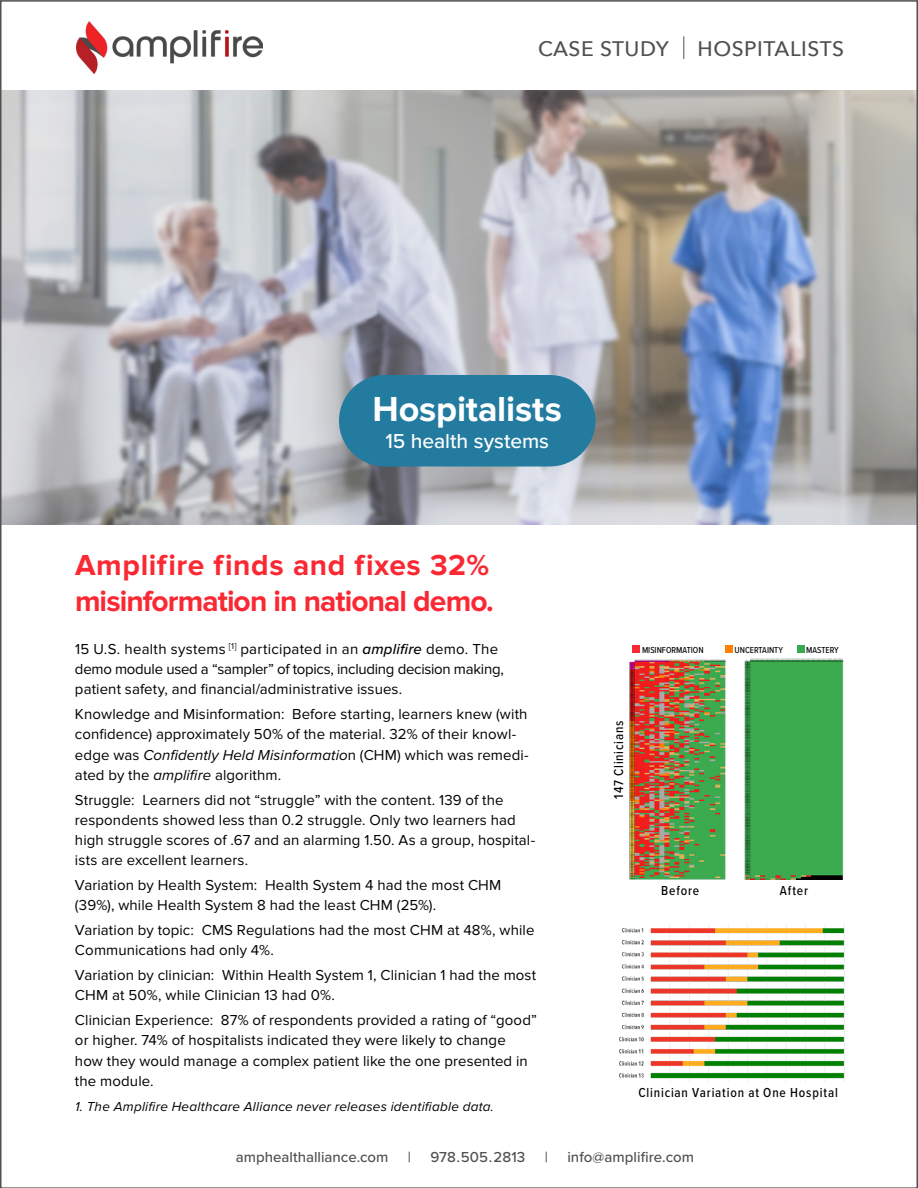
<style>
.page{position:relative;width:918px;height:1188px;background:#fff}
.page>*{position:absolute;margin:0;border:0;box-sizing:border-box;transform-origin:0 0}
.t1{font:700 36px "Proxima Nova";letter-spacing:-.005em;color:#fff}
.t2{font:700 30px/36px "Proxima Nova";letter-spacing:-.03em;color:#fa2832}
.t3{font:500 21px "Avenir Next";letter-spacing:.025em;color:#505050}
.t4{font:500 21px "Proxima Nova";color:#fff}
.t5{font:15px/20.2px "Proxima Nova";letter-spacing:.005em;color:#000}
.t6{font:500 15px "Proxima Nova";color:#505050}
.t7{font:italic 13.5px "Proxima Nova";letter-spacing:.015em;color:#000}
.t8{font:500 13.5px "Proxima Nova Cond";letter-spacing:.06em;color:#000}
.t9{font:500 9px "Proxima Nova Cond";color:#050505}
.s1{font-weight:500;font-style:italic}
.s2{font-style:italic}
</style>
<div class="page">
<img style="left:3px;top:90px;width:912px;height:435px">
<svg style="left:683px;top:36px;width:1px;height:23px"></svg>
<img style="left:744px;top:658px;width:100px;height:221px">
<img style="left:629px;top:659px;width:97px;height:221px">
<img style="left:620px;top:924px;width:225px;height:158px">
<div style="left:632px;top:645px;width:8px;height:7px;background:#fa2832"></div>
<div style="left:725px;top:645px;width:8px;height:7px;background:#ff7f00"></div>
<div style="left:797px;top:645px;width:8px;height:7px;background:#37aa50"></div>
<img style="left:77px;top:21px;width:185px;height:53px">
<div style="left:339px;top:375px;width:257px;height:91px;background:#237c9f;border-radius:46px"></div>
<h3 class="t3" style="left:538px;top:31px;width:132px">CASE STUDY</h3>
<h3 class="t3" style="left:698px;top:31px;width:148px">HOSPITALISTS</h3>
<h1 class="t1" style="left:373px;top:389px;width:191px">Hospitalists</h1>
<h3 class="t4" style="left:385px;top:426px;width:165px">15 health systems</h3>
<h2 class="t2" style="left:75px;top:548px;width:420px">Amplifire finds and fixes 32% misinformation in national demo.</h2>
<p class="t5" style="left:75px;top:639px;width:430px">15 U.S. health systems <sup>[1]</sup> participated in an <span class="s1">amplifire</span> demo. The demo module used a “sampler” of topics, including decision making, patient safety, and financial/administrative issues.</p>
<p class="t5" style="left:75px;top:704px;width:455px">Knowledge and Misinformation: Before starting, learners knew (with confidence) approximately 50% of the material. 32% of their knowl&shy;edge was <span class="s2">Confidently Held Misinformatio</span>n (CHM) which was remedi&shy;ated by the <span class="s2">amplifire</span> algorithm.</p>
<p class="t5" style="left:75px;top:790px;width:462px">Struggle: Learners did not “struggle” with the content. 139 of the respondents showed less than 0.2 struggle. Only two learners had high struggle scores of .67 and an alarming 1.50. As a group, hospital&shy;ists are excellent learners.</p>
<p class="t5" style="left:75px;top:875px;width:428px">Variation by Health System: Health System 4 had the most CHM (39%), while Health System 8 had the least CHM (25%).</p>
<p class="t5" style="left:75px;top:920px;width:461px">Variation by topic: CMS Regulations had the most CHM at 48%, while<br>Communications had only 4%.</p>
<p class="t5" style="left:75px;top:965px;width:463px">Variation by clinician: Within Health System 1, Clinician 1 had the most<br>CHM at 50%, while Clinician 13 had 0%.</p>
<p class="t5" style="left:75px;top:1010px;width:464px">Clinician Experience: 87% of respondents provided a rating of “good” or higher. 74% of hospitalists indicated they were likely to change how they would manage a complex patient like the one presented in the module.</p>
<p class="t7" style="left:75px;top:1096px;width:421px">1. The Amplifire Healthcare Alliance never releases identifiable data.</p>
<p class="t9" style="left:642px;top:643px;width:63px">MISINFORMATION</p>
<p class="t9" style="left:735px;top:643px;width:50px">UNCERTAINTY</p>
<p class="t9" style="left:806px;top:643px;width:34px">MASTERY</p>
<p class="t8" style="left:609px;top:799px;width:80px;rotate:-90deg">147 Clinicians</p>
<p class="t8" style="left:661px;top:880px;width:39px">Before</p>
<p class="t8" style="left:780px;top:880px;width:30px">After</p>
<p class="t8" style="left:639px;top:1083px;width:201px">Clinician Variation at One Hospital</p>
<p class="t6" style="left:236px;top:1146px;width:154px">amphealthalliance.com</p>
<p class="t6" style="left:408px;top:1146px;width:5px">|</p>
<p class="t6" style="left:430px;top:1146px;width:97px">978.505.2813</p>
<p class="t6" style="left:545px;top:1146px;width:5px">|</p>
<p class="t6" style="left:567px;top:1146px;width:128px">info@amplifire.com</p>
</div>
